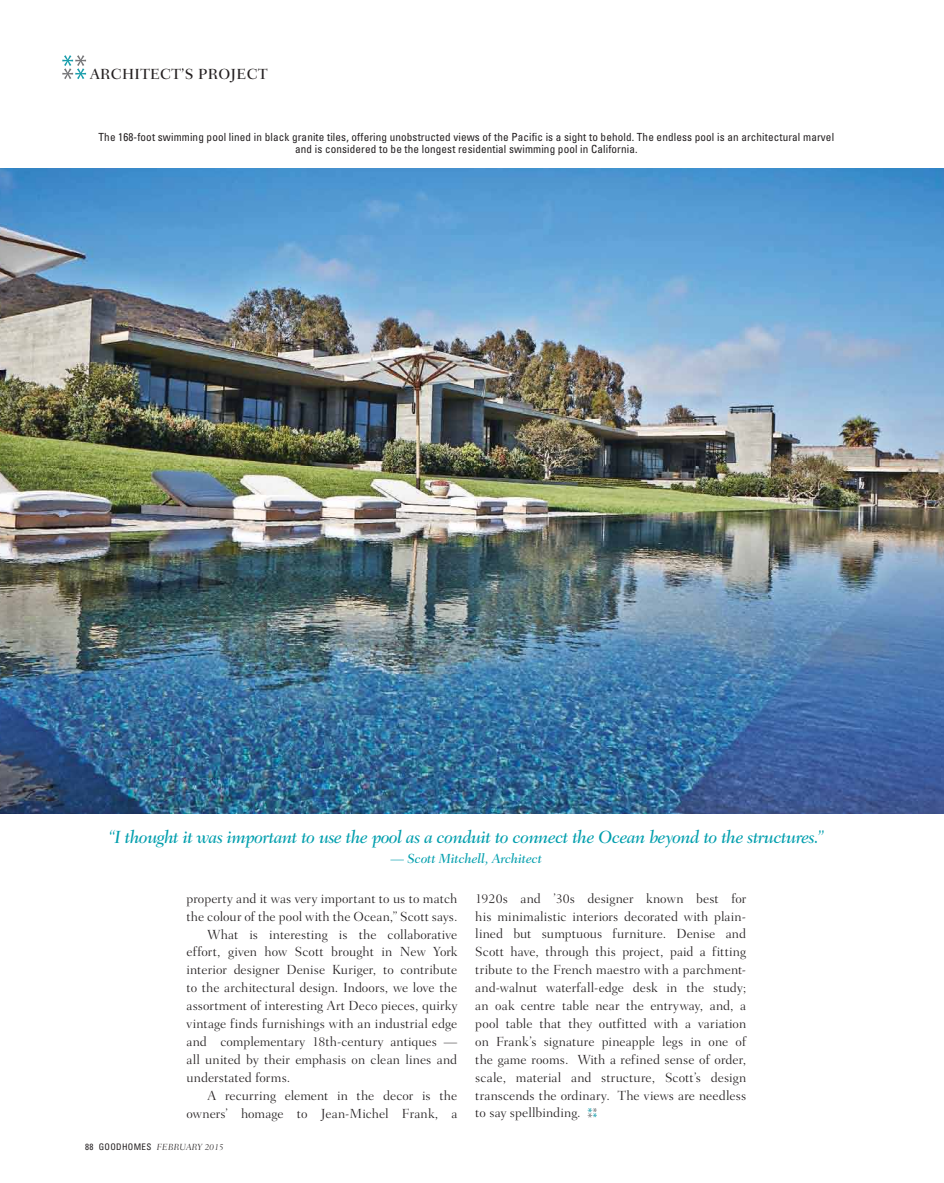
<style>
.page{position:relative;width:944px;height:1183px;background:#fff}
.page>*{position:absolute;margin:0;border:0;box-sizing:border-box;transform-origin:0 0}
.t1{font:italic 500 17.85px "Fairfield LT Std";letter-spacing:-.03em;color:#009ead}
.t2{font:500 14.85px "Fairfield LT Std";letter-spacing:.02em;color:#231f20}
.t3{font:300 13.35px/17.9px "Fairfield LT Std";color:#231f20;text-align:justify}
.t4{font:italic 500 13.35px "Fairfield LT Std";letter-spacing:-.02em;color:#009ead}
.t5{font:condensed 11.25px/12px "Univers LT Std";letter-spacing:.01em;color:#231f20;text-align:center}
.t6{font:italic 300 9px "Fairfield LT Std";letter-spacing:.005em;color:#231f20}
.s1{font-family:"Univers LT Std";font-weight:400;font-style:normal;font-stretch:condensed}
</style>
<div class="page">
<img style="left:0;top:169px;width:944px;height:644px">
<svg style="left:588px;top:1108px;width:9px;height:9px"></svg>
<svg style="left:62px;top:55px;width:24px;height:24px"></svg>
<p class="t2" style="left:90px;top:69px;width:179px">ARCHITECT’S PROJECT</p>
<p class="t5" style="left:99px;top:132px;width:737px">The 168-foot swimming pool lined in black granite tiles, offering unobstructed views of the Pacific is a sight to behold. The endless pool is an architectural marvel and is considered to be the longest residential swimming pool in California.</p>
<p class="t1" style="left:109px;top:830px;width:716px">“I thought it was important to use the pool as a conduit to connect the Ocean beyond to the structures.”</p>
<p class="t4" style="left:391px;top:853px;width:153px">— Scott Mitchell, Architect</p>
<p class="t3" style="left:187px;top:892px;width:272px">property and it was very important to us to match</p>
<p class="t3" style="left:187px;top:910px;width:272px">the colour of the pool with the Ocean,” Scott says.</p>
<p class="t3" style="left:208px;top:927px;width:251px">What is interesting is the collaborative</p>
<p class="t3" style="left:187px;top:945px;width:272px">effort, given how Scott brought in New York</p>
<p class="t3" style="left:187px;top:963px;width:272px">interior designer Denise Kuriger, to contribute</p>
<p class="t3" style="left:187px;top:981px;width:272px">to the architectural design. Indoors, we love the</p>
<p class="t3" style="left:187px;top:999px;width:272px">assortment of interesting Art Deco pieces, quirky</p>
<p class="t3" style="left:187px;top:1017px;width:272px">vintage finds furnishings with an industrial edge</p>
<p class="t3" style="left:187px;top:1035px;width:272px">and complementary 18th-century antiques —</p>
<p class="t3" style="left:187px;top:1053px;width:272px">all united by their emphasis on clean lines and</p>
<p class="t3" style="left:187px;top:1071px;width:105px">understated forms.</p>
<p class="t3" style="left:208px;top:1088px;width:251px">A recurring element in the decor is the</p>
<p class="t3" style="left:187px;top:1106px;width:273px">owners’ homage to Jean-Michel Frank, a</p>
<p class="t6" style="left:85px;top:1143px;width:140px"><span class="s1">88 GOODHOMES</span> FEBRUARY 2015</p>
<p class="t3" style="left:475px;top:892px;width:273px">1920s and ’30s designer known best for his minimalistic interiors decorated with plain&shy;lined but sumptuous furniture. Denise and Scott have, through this project, paid a fitting tribute to the French maestro with a parchment&shy;and-walnut waterfall-edge desk in the study; an oak centre table near the entryway, and, a pool table that they outfitted with a variation on Frank’s signature pineapple legs in one of the game rooms. With a refined sense of order, scale, material and structure, Scott’s design transcends the ordinary. The views are needless to say spellbinding.</p>
</div>
